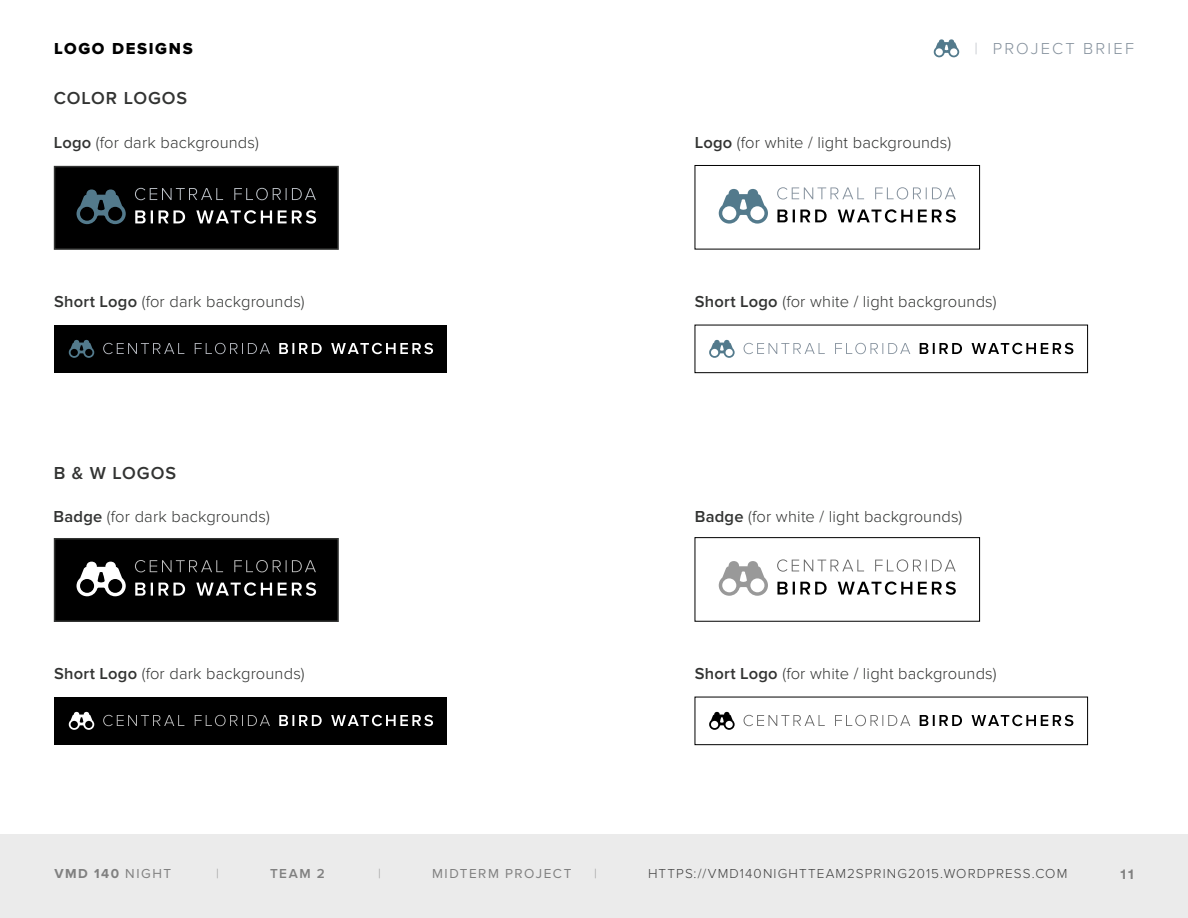
<style>
.page{position:relative;width:1188px;height:918px;background:#fff}
.page>*{position:absolute;margin:0;border:0;box-sizing:border-box;transform-origin:0 0}
.t1{font:600 18px "Proxima Nova";letter-spacing:.045em;color:#323332}
.t2{font:300 16.5px "Proxima Nova";letter-spacing:.01em;color:#323332}
.t3{font:300 16.5px "Proxima Nova";letter-spacing:.13em;color:#85919d}
.t4{font:16.5px "Proxima Nova Extrabld";letter-spacing:.1em;color:#000}
.t5{font:300 13.5px "Proxima Nova";letter-spacing:.08em;color:#404040}
.t6{font:13.5px "Proxima Nova";letter-spacing:.11em;color:#808080}
.t7{font:700 13.5px "Proxima Nova";letter-spacing:.115em;color:#808080}
.t8{font:600 13.5px "Proxima Nova";color:#808080}
.t9{font:100 13.5px "Proxima Nova T";color:#808080}
.t10{font:700 13.5px "Helvetica Neue";color:#808080}
.s1{color:#bcc1c7}
.s2{font-weight:600}
.s3{font-weight:400}
</style>
<div class="page">
<div style="left:0;top:834px;width:1188px;height:84px;background:#ebebeb"></div>
<svg style="left:934px;top:39px;width:25px;height:18px"></svg>
<div style="left:54px;top:325px;width:393px;height:48px;background:#000"></div>
<svg style="left:279px;top:343px;width:154px;height:11px"></svg>
<svg style="left:103px;top:343px;width:167px;height:11px"></svg>
<svg style="left:69px;top:340px;width:25px;height:18px"></svg>
<div style="left:54px;top:697px;width:393px;height:48px;background:#000"></div>
<svg style="left:279px;top:715px;width:154px;height:11px"></svg>
<svg style="left:103px;top:715px;width:167px;height:11px"></svg>
<svg style="left:69px;top:712px;width:25px;height:18px"></svg>
<div style="left:55px;top:167px;width:283px;height:82px;background:#000"></div>
<div style="left:54px;top:166px;width:285px;height:84px;border:2px solid #323332"></div>
<svg style="left:77px;top:189px;width:49px;height:35px"></svg>
<svg style="left:135px;top:210px;width:181px;height:14px"></svg>
<svg style="left:135px;top:188px;width:181px;height:12px"></svg>
<div style="left:55px;top:539px;width:283px;height:82px;background:#000"></div>
<div style="left:54px;top:538px;width:285px;height:84px;border:2px solid #323332"></div>
<svg style="left:77px;top:562px;width:49px;height:34px"></svg>
<svg style="left:135px;top:582px;width:181px;height:14px"></svg>
<svg style="left:135px;top:560px;width:181px;height:12px"></svg>
<svg style="left:920px;top:343px;width:153px;height:11px"></svg>
<svg style="left:744px;top:343px;width:166px;height:11px"></svg>
<svg style="left:709px;top:340px;width:26px;height:18px"></svg>
<div style="left:695px;top:325px;width:393px;height:48px;border:1px solid #000"></div>
<svg style="left:920px;top:715px;width:153px;height:11px"></svg>
<svg style="left:744px;top:715px;width:166px;height:11px"></svg>
<svg style="left:709px;top:712px;width:26px;height:18px"></svg>
<div style="left:695px;top:697px;width:393px;height:48px;border:1px solid #000"></div>
<div style="left:695px;top:165px;width:285px;height:84px;border:1px solid #000"></div>
<svg style="left:719px;top:189px;width:49px;height:35px"></svg>
<svg style="left:777px;top:209px;width:179px;height:14px"></svg>
<svg style="left:777px;top:187px;width:179px;height:13px"></svg>
<div style="left:695px;top:537px;width:285px;height:84px;border:1px solid #000"></div>
<svg style="left:719px;top:561px;width:49px;height:35px"></svg>
<svg style="left:777px;top:581px;width:179px;height:14px"></svg>
<svg style="left:777px;top:559px;width:179px;height:13px"></svg>
<p class="t4" style="left:54px;top:39px;width:140px">LOGO DESIGNS</p>
<p class="t3" style="left:975px;top:39px;width:161px"><span class="s1">|</span> PROJECT BRIEF</p>
<p class="t1" style="left:54px;top:88px;width:135px">COLOR LOGOS</p>
<p class="t2" style="left:54px;top:133px;width:206px"><span class="s2">Logo</span> (for dark backgrounds)</p>
<p class="t2" style="left:54px;top:292px;width:252px"><span class="s2">Short Logo</span> (for dark backgrounds)</p>
<p class="t1" style="left:54px;top:463px;width:124px">B &amp; W LOGOS</p>
<p class="t2" style="left:54px;top:507px;width:218px"><span class="s2">Badge</span> (for dark backgrounds)</p>
<p class="t2" style="left:54px;top:664px;width:252px"><span class="s2">Short Logo</span> (for dark backgrounds)</p>
<p class="t2" style="left:695px;top:133px;width:258px"><span class="s2">Logo</span> (for white / light backgrounds)</p>
<p class="t2" style="left:695px;top:292px;width:303px"><span class="s2">Short Logo</span> (for white / light backgrounds)</p>
<p class="t2" style="left:695px;top:507px;width:269px"><span class="s2">Badge</span> (for white / light backgrounds)</p>
<p class="t2" style="left:695px;top:664px;width:303px"><span class="s2">Short Logo</span> (for white / light backgrounds)</p>
<p class="t7" style="left:54px;top:865px;width:118px">VMD 140 <span class="s3">NIGHT</span></p>
<p class="t9" style="left:216px;top:865px;width:4px">|</p>
<p class="t8" style="left:270px;top:865px;width:56px">TEAM 2</p>
<p class="t9" style="left:378px;top:865px;width:4px">|</p>
<p class="t6" style="left:432px;top:865px;width:141px">MIDTERM PROJECT</p>
<p class="t9" style="left:594px;top:865px;width:4px">|</p>
<p class="t5" style="left:648px;top:865px;width:421px">HTTPS://VMD140NIGHTTEAM2SPRING2015.WORDPRESS.COM</p>
<p class="t10" style="left:1120px;top:863px;width:17px">11</p>
</div>
